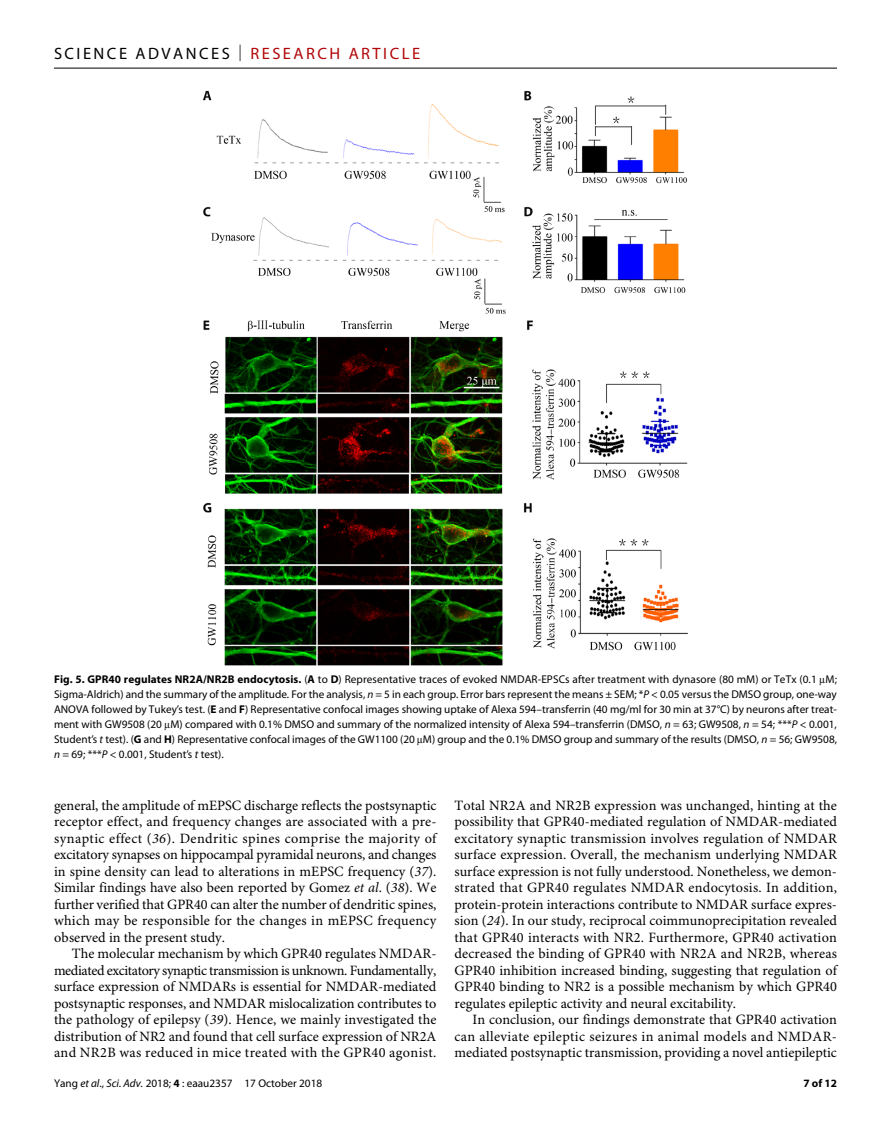
<style>
.page{position:relative;width:891px;height:1134px;background:#fff}
.page>*{position:absolute;margin:0;border:0;box-sizing:border-box;transform-origin:0 0}
.t1{font:16.5px "Myriad Pro";letter-spacing:.15em;color:#000}
.t2{font:14.25px/16.5px "Minion Pro";color:#000;text-align:justify}
.t3{font:11.25px/15px "Myriad Pro";color:#000;text-align:justify}
.t4{font:700 11.25px "Myriad Pro";color:#000}
.s1{font-weight:300}
.s2{color:#b10508}
.s3{font-weight:700}
.s4{font-style:italic}
</style>
<div class="page">
<hr style="left:54px;top:68px;width:783px;height:1px;background:#000">
<img style="left:203px;top:90px;width:485px;height:575px">
<p class="t1" style="left:54px;top:40px;width:368px">SCIENCE ADVANCES <span class="s1">|</span> <span class="s2">RESEARCH ARTICLE</span></p>
<p class="t3" style="left:54px;top:672px;width:785px"><span class="s3">Fig. 5. GPR40 regulates NR2A/NR2B endocytosis.</span> (<span class="s3">A</span> to <span class="s3">D</span>) Representative traces of evoked NMDAR-EPSCs after treatment with dynasore (80 mM) or TeTx (0.1 M; Sigma-Aldrich) and the summary of the amplitude. For the analysis, <span class="s4">n</span> = 5 in each group. Error bars represent the means ± SEM; *<span class="s4">P</span> &lt; 0.05 versus the DMSO group, one-way ANOVA followed by Tukey’s test. (<span class="s3">E</span> and <span class="s3">F</span>) Representative confocal images showing uptake of Alexa 594–transferrin (40 mg/ml for 30 min at 37°C) by neurons after treat&shy;ment with GW9508 (20 M) compared with 0.1% DMSO and summary of the normalized intensity of Alexa 594–transferrin (DMSO, <span class="s4">n</span> = 63; GW9508, <span class="s4">n</span> = 54; ***<span class="s4">P</span> &lt; 0.001, Student’s <span class="s4">t</span> test). (<span class="s3">G</span> and <span class="s3">H</span>) Representative confocal images of the GW1100 (20 M) group and the 0.1% DMSO group and summary of the results (DMSO, <span class="s4">n</span> = 56; GW9508, <span class="s4">n</span> = 69; ***<span class="s4">P</span> &lt; 0.001, Student’s <span class="s4">t</span> test).</p>
<p class="t2" style="left:54px;top:798px;width:384px">general, the amplitude of mEPSC discharge reflects the postsynaptic receptor effect, and frequency changes are associated with a pre&shy;synaptic effect (<span class="s4">36</span>). Dendritic spines comprise the majority of excitatory synapses on hippocampal pyramidal neurons, and changes in spine density can lead to alterations in mEPSC frequency (<span class="s4">37</span>).<br>Similar findings have also been reported by Gomez <span class="s4">et al</span>. (<span class="s4">38</span>). We further verified that GPR40 can alter the number of dendritic spines, which may be responsible for the changes in mEPSC frequency observed in the present study.</p>
<p class="t2" style="left:54px;top:947px;width:384px;text-indent:18px">The molecular mechanism by which GPR40 regulates NMDAR&shy;mediated excitatory synaptic transmission is unknown. Fundamentally, surface expression of NMDARs is essential for NMDAR-mediated postsynaptic responses, and NMDAR mislocalization contributes to the pathology of epilepsy (<span class="s4">39</span>). Hence, we mainly investigated the distribution of NR2 and found that cell surface expression of NR2A and NR2B was reduced in mice treated with the GPR40 agonist.</p>
<p class="t3" style="left:54px;top:1076px;width:270px">Yang <span class="s4">et al</span>., <span class="s4">Sci. Adv.</span> 2018; <span class="s3">4</span> : eaau2357 17 October 2018</p>
<p class="t2" style="left:454px;top:798px;width:384px">Total NR2A and NR2B expression was unchanged, hinting at the possibility that GPR40-mediated regulation of NMDAR-mediated excitatory synaptic transmission involves regulation of NMDAR surface expression. Overall, the mechanism underlying NMDAR surface expression is not fully understood. Nonetheless, we demon&shy;strated that GPR40 regulates NMDAR endocytosis. In addition, protein-protein interactions contribute to NMDAR surface expres&shy;sion (<span class="s4">24</span>). In our study, reciprocal coimmunoprecipitation revealed that GPR40 interacts with NR2. Furthermore, GPR40 activation decreased the binding of GPR40 with NR2A and NR2B, whereas GPR40 inhibition increased binding, suggesting that regulation of GPR40 binding to NR2 is a possible mechanism by which GPR40 regulates epileptic activity and neural excitability.</p>
<p class="t2" style="left:454px;top:1013px;width:384px;text-indent:18px">In conclusion, our findings demonstrate that GPR40 activation can alleviate epileptic seizures in animal models and NMDAR&shy;mediated postsynaptic transmission, providing a novel antiepileptic</p>
<p class="t4" style="left:803px;top:1074px;width:35px">7 of 12</p>
</div>
